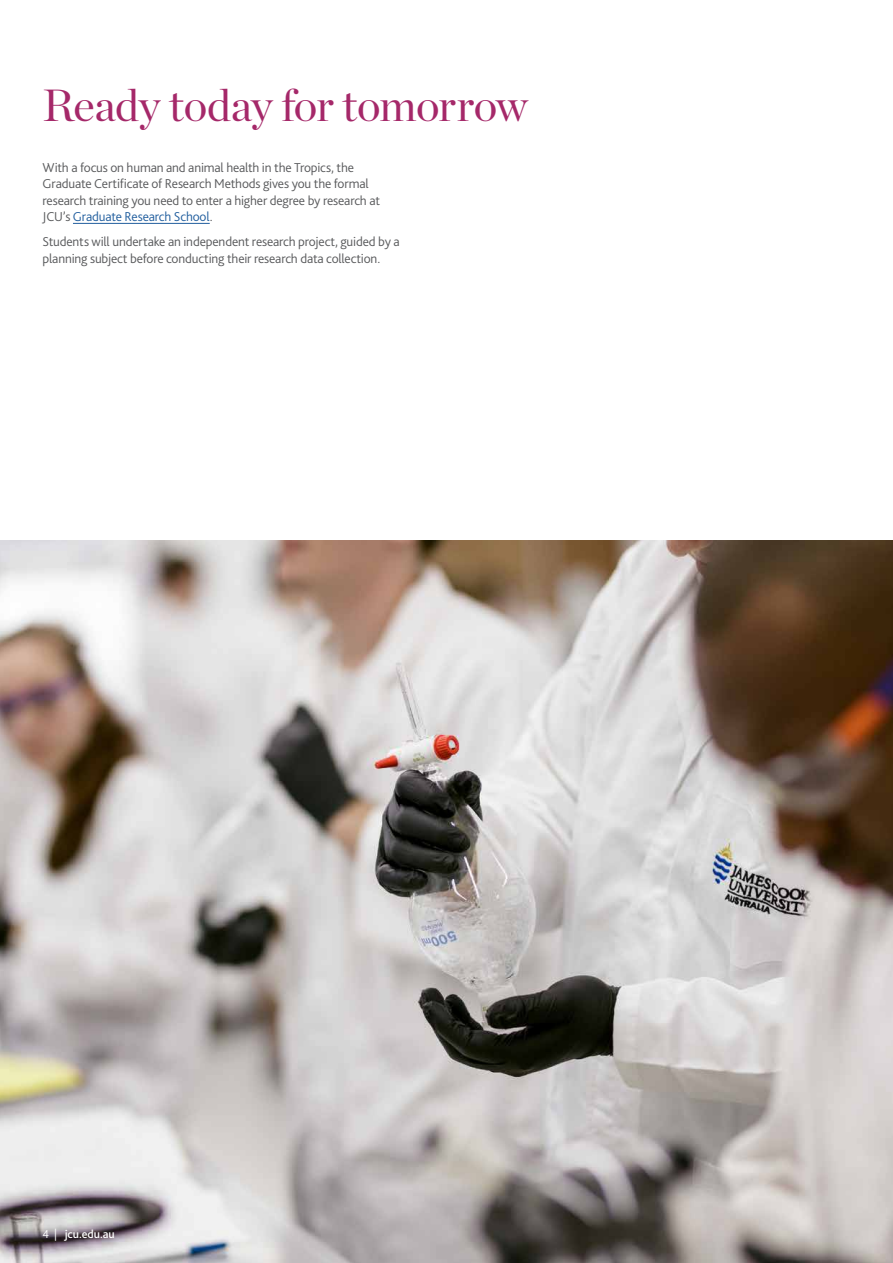
<style>
.page{position:relative;width:893px;height:1263px;background:#fff}
.page>*{position:absolute;margin:0;border:0;box-sizing:border-box;transform-origin:0 0}
.H1_heading{font:45px "Chronicle Display";letter-spacing:-.01em;color:#a52869}
.Body_copy{font:300 13.5px/16.5px "Bliss 2";letter-spacing:-.01em;color:#58595b}
.t1{font:500 12px "Bliss 2";letter-spacing:-.005em;color:#fff}
.s1{color:#215e9e}
.s2{font-weight:300}
</style>
<div class="page">
<img style="left:0;top:541px;width:893px;height:722px">
<hr style="left:73px;top:223px;width:137px;height:1px;background:#215e9e">
<h1 class="H1_heading" style="left:43px;top:71px;width:487px">Ready today for tomorrow</h1>
<p class="Body_copy" style="left:43px;top:159px;width:339px">With a focus on human and animal health in the Tropics, the Graduate Certificate of Research Methods gives you the formal research training you need to enter a higher degree by research at JCU’s <span class="s1">Graduate Research School</span>.</p>
<p class="Body_copy" style="left:43px;top:234px;width:359px">Students will undertake an independent research project, guided by a planning subject before conducting their research data collection.</p>
<p class="t1" style="left:43px;top:1227px;width:74px"><span class="s2">4 |</span> jcu.edu.au</p>
</div>
